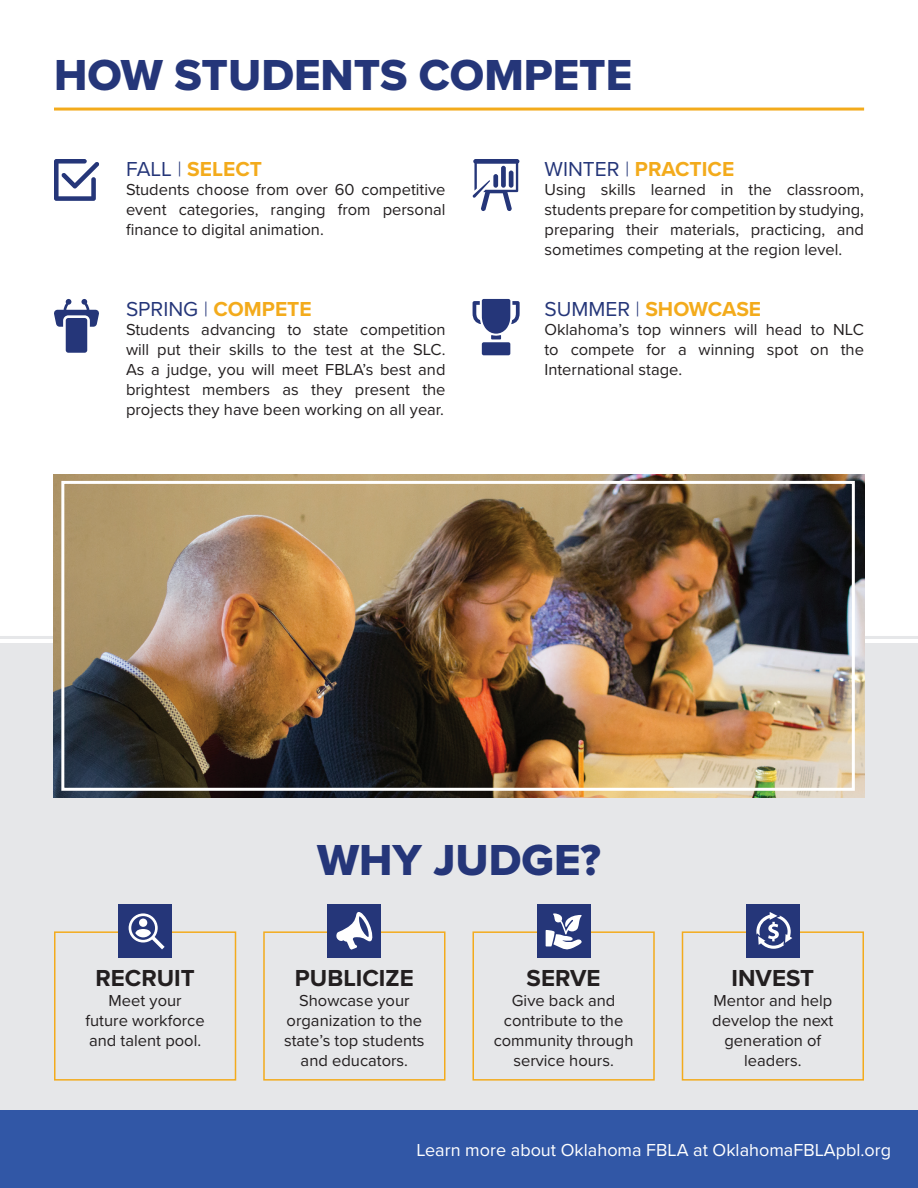
<style>
.page{position:relative;width:918px;height:1188px;background:#fff}
.page>*{position:absolute;margin:0;border:0;box-sizing:border-box;transform-origin:0 0}
.t1{font:45px "Proxima Nova Extrabld";color:#253679}
.t2{font:700 24px "Proxima Nova";color:#231f20}
.t3{font:700 21px "Proxima Nova";color:#f3ab1c}
.t4{font:18px "Proxima Nova";color:#fff}
.t5{font:16.5px/19.8px "Proxima Nova";color:#231f20;text-align:justify}
.s1{font-weight:400;color:#253679}
.s2{font-weight:300;color:#253679}
</style>
<div class="page">
<div style="left:0;top:643px;width:918px;height:545px;background:#e6e7e9"></div>
<div style="left:54px;top:931px;width:182px;height:150px;border:2px solid #f3ab1c"></div>
<div style="left:118px;top:904px;width:54px;height:54px;background:#253679"></div>
<svg style="left:129px;top:913px;width:36px;height:36px"></svg>
<div style="left:263px;top:931px;width:183px;height:150px;border:2px solid #f3ab1c"></div>
<div style="left:327px;top:904px;width:54px;height:54px;background:#253679"></div>
<svg style="left:336px;top:912px;width:36px;height:38px"></svg>
<div style="left:472px;top:931px;width:183px;height:150px;border:2px solid #f3ab1c"></div>
<div style="left:537px;top:904px;width:54px;height:54px;background:#253679"></div>
<svg style="left:546px;top:913px;width:36px;height:36px"></svg>
<div style="left:682px;top:931px;width:182px;height:150px;border:2px solid #f3ab1c"></div>
<div style="left:746px;top:904px;width:54px;height:54px;background:#253679"></div>
<svg style="left:756px;top:912px;width:36px;height:37px"></svg>
<div style="left:0;top:1111px;width:918px;height:77px;background:#3157a6"></div>
<hr style="left:54px;top:108px;width:810px;height:3px;background:#f3ab1c">
<img style="left:53px;top:475px;width:812px;height:322px">
<div style="left:61px;top:481px;width:794px;height:310px;border:3px solid #fff"></div>
<svg style="left:54px;top:159px;width:45px;height:42px"></svg>
<svg style="left:54px;top:299px;width:45px;height:54px"></svg>
<svg style="left:473px;top:159px;width:46px;height:52px"></svg>
<div style="left:482px;top:342px;width:28px;height:13px;background:#253679;border-radius:2px"></div>
<svg style="left:473px;top:299px;width:47px;height:40px"></svg>
<h1 class="t1" style="left:54px;top:41px;width:580px">HOW STUDENTS COMPETE</h1>
<p class="t3" style="left:126px;top:153px;width:137px"><span class="s1">FALL</span> <span class="s2">|</span> SELECT</p>
<p class="t5" style="left:126px;top:179px;width:321px">Students choose from over 60 competitive event categories, ranging from personal finance to digital animation.</p>
<p class="t3" style="left:126px;top:293px;width:187px"><span class="s1">SPRING</span> <span class="s2">|</span> COMPETE</p>
<p class="t5" style="left:126px;top:319px;width:321px">Students advancing to state competition will put their skills to the test at the SLC.<br>As a judge, you will meet FBLA’s best and brightest members as they present the projects they have been working on all year.</p>
<p class="t3" style="left:545px;top:153px;width:191px"><span class="s1">WINTER</span> <span class="s2">|</span> PRACTICE</p>
<p class="t5" style="left:545px;top:179px;width:321px">Using skills learned in the classroom, students prepare for competition by studying, preparing their materials, practicing, and sometimes competing at the region level.</p>
<p class="t3" style="left:544px;top:293px;width:218px"><span class="s1">SUMMER</span> <span class="s2">|</span> SHOWCASE</p>
<p class="t5" style="left:544px;top:319px;width:321px">Oklahoma’s top winners will head to NLC to compete for a winning spot on the International stage.</p>
<h2 class="t2" style="left:95px;top:961px;width:101px">RECRUIT</h2>
<p class="t5" style="left:86px;top:990px;width:121px;text-align:center">Meet your future workforce and talent pool.</p>
<h1 class="t1" style="left:317px;top:827px;width:285px">WHY JUDGE?</h1>
<h2 class="t2" style="left:295px;top:961px;width:120px">PUBLICIZE</h2>
<p class="t5" style="left:284px;top:990px;width:142px;text-align:center">Showcase your organization to the state’s top students and educators.</p>
<h2 class="t2" style="left:527px;top:961px;width:75px">SERVE</h2>
<p class="t5" style="left:494px;top:990px;width:141px;text-align:center">Give back and contribute to the community through service hours.</p>
<h2 class="t2" style="left:732px;top:961px;width:84px">INVEST</h2>
<p class="t5" style="left:712px;top:990px;width:123px;text-align:center">Mentor and help develop the next generation of leaders.</p>
<p class="t4" style="left:416px;top:1136px;width:476px">Learn more about Oklahoma FBLA at OklahomaFBLApbl.org</p>
</div>
